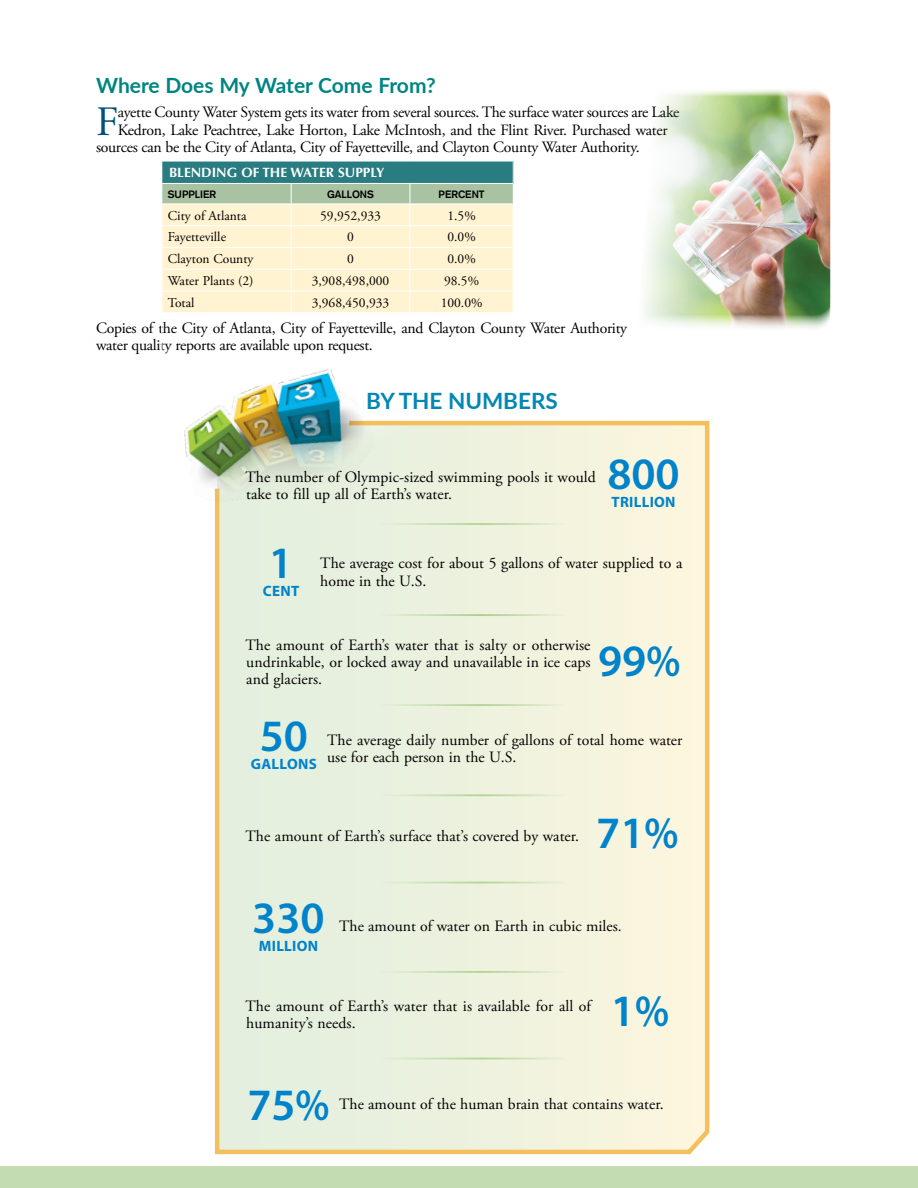
<style>
.page{position:relative;width:918px;height:1188px;background:#fff}
.page>*{position:absolute;margin:0;border:0;box-sizing:border-box;transform-origin:0 0}
.t1{font:600 45px "Myriad Pro";color:#0083ca}
.Initial_Cap{font:41.7px "Adobe Garamond Pro";color:#00527a}
.t2{font:700 22.5px "Lato";color:#0087b3}
.Article_Headline-19{font:700 21px "Lato";letter-spacing:-.005em;color:#008581}
.First_Paragraph_Text{font:15.75px/17.2px "Adobe Garamond Pro";letter-spacing:.005em;color:#000}
.Initial_Cap-2{font:15.75px "Adobe Garamond Pro";letter-spacing:-.02em;color:#000}
.First_Paragraph{font:15.75px/17.2px "Adobe Garamond Pro";letter-spacing:-.02em;color:#000}
.t3{font:700 15px "Myriad Pro";letter-spacing:.02em;color:#0083ca}
.Address{font:13.5px "Adobe Garamond Pro";color:#000}
.Table_Headline{font:700 13.5px "Optima";color:#fff}
.Table_Headers{font:700 10.5px "Akzidenz Grotesk";color:#000}
</style>
<div class="page">
<div style="left:0;top:1166px;width:918px;height:22px;background:#c4dcb1"></div>
<svg style="left:162px;top:161px;width:352px;height:151px;background:#d5dcc2"></svg>
<svg style="left:214px;top:420px;width:496px;height:735px;background:#eef0db"></svg>
<img style="left:184px;top:369px;width:194px;height:144px">
<hr style="left:378px;top:523px;width:188px;height:2px;background:#b2d497">
<hr style="left:378px;top:614px;width:188px;height:2px;background:#aad08e">
<hr style="left:378px;top:704px;width:188px;height:2px;background:#b2d497">
<hr style="left:378px;top:794px;width:188px;height:2px;background:#b2d497">
<hr style="left:378px;top:882px;width:188px;height:1px;background:#b2d497">
<hr style="left:378px;top:971px;width:188px;height:2px;background:#b2d497">
<hr style="left:378px;top:1058px;width:188px;height:1px;background:#b2d497">
<img style="left:643px;top:89px;width:187px;height:239px">
<p class="Article_Headline-19" style="left:96px;top:69px;width:341px">Where Does My Water Come From?</p>
<p class="Initial_Cap" style="left:96px;top:96px;width:24px">F</p>
<p class="Initial_Cap-2" style="left:118px;top:103px;width:563px">ayette County Water System gets its water from several sources. The surface water sources are Lake</p>
<p class="Initial_Cap-2" style="left:118px;top:120px;width:551px">Kedron, Lake Peachtree, Lake Horton, Lake McIntosh, and the Flint River. Purchased water</p>
<p class="Initial_Cap-2" style="left:96px;top:137px;width:545px">sources can be the City of Atlanta, City of Fayetteville, and Clayton County Water Authority.</p>
<p class="Table_Headline" style="left:169px;top:165px;width:217px">BLENDING OF THE WATER SUPPLY</p>
<p class="Table_Headers" style="left:168px;top:188px;width:50px">SUPPLIER</p>
<p class="Table_Headers" style="left:327px;top:188px;width:48px">GALLONS</p>
<p class="Table_Headers" style="left:439px;top:188px;width:47px">PERCENT</p>
<p class="Address" style="left:168px;top:207px;width:80px">City of Atlanta</p>
<p class="Address" style="left:320px;top:207px;width:62px">59,952,933</p>
<p class="Address" style="left:447px;top:207px;width:30px">1.5%</p>
<p class="Address" style="left:168px;top:229px;width:60px">Fayetteville</p>
<p class="Address" style="left:347px;top:229px;width:8px">0</p>
<p class="Address" style="left:447px;top:229px;width:30px">0.0%</p>
<p class="Address" style="left:168px;top:251px;width:87px">Clayton County</p>
<p class="Address" style="left:347px;top:251px;width:8px">0</p>
<p class="Address" style="left:447px;top:251px;width:30px">0.0%</p>
<p class="Address" style="left:168px;top:273px;width:87px">Water Plants (2)</p>
<p class="Address" style="left:312px;top:273px;width:79px">3,908,498,000</p>
<p class="Address" style="left:444px;top:273px;width:37px">98.5%</p>
<p class="Address" style="left:168px;top:294px;width:28px">Total</p>
<p class="Address" style="left:312px;top:294px;width:79px">3,968,450,933</p>
<p class="Address" style="left:441px;top:294px;width:43px">100.0%</p>
<p class="First_Paragraph" style="left:96px;top:320px;width:532px">Copies of the City of Atlanta, City of Fayetteville, and Clayton County Water Authority water quality reports are available upon request.</p>
<p class="t2" style="left:366px;top:384px;width:193px">BY THE NUMBERS</p>
<p class="First_Paragraph_Text" style="left:246px;top:469px;width:352px">The number of Olympic-sized swimming pools it would take to fill up all of Earth’s water.</p>
<p class="t1" style="left:607px;top:445px;width:74px">800</p>
<p class="t3" style="left:611px;top:492px;width:66px">TRILLION</p>
<p class="t1" style="left:269px;top:534px;width:26px">1</p>
<p class="t3" style="left:263px;top:581px;width:38px">CENT</p>
<p class="First_Paragraph_Text" style="left:320px;top:555px;width:364px">The average cost for about 5 gallons of water supplied to a</p>
<p class="First_Paragraph_Text" style="left:320px;top:573px;width:108px">home in the U.S.</p>
<p class="First_Paragraph_Text" style="left:246px;top:637px;width:347px;text-align:justify">The amount of Earth’s water that is salty or otherwise undrinkable, or locked away and unavailable in ice caps and glaciers.</p>
<p class="t1" style="left:598px;top:632px;width:84px">99%</p>
<p class="t1" style="left:260px;top:708px;width:50px">50</p>
<p class="t3" style="left:251px;top:755px;width:67px">GALLONS</p>
<p class="First_Paragraph_Text" style="left:327px;top:732px;width:357px">The average daily number of gallons of total home water</p>
<p class="First_Paragraph_Text" style="left:327px;top:749px;width:191px">use for each person in the U.S.</p>
<p class="First_Paragraph_Text" style="left:246px;top:828px;width:335px">The amount of Earth’s surface that’s covered by water.</p>
<p class="t1" style="left:596px;top:804px;width:84px">71%</p>
<p class="t1" style="left:252px;top:889px;width:74px">330</p>
<p class="t3" style="left:259px;top:936px;width:61px">MILLION</p>
<p class="First_Paragraph_Text" style="left:339px;top:918px;width:284px">The amount of water on Earth in cubic miles.</p>
<p class="First_Paragraph_Text" style="left:246px;top:998px;width:347px">The amount of Earth’s water that is available for all of humanity’s needs.</p>
<p class="t1" style="left:611px;top:983px;width:60px">1%</p>
<p class="t1" style="left:247px;top:1076px;width:84px">75%</p>
<p class="First_Paragraph_Text" style="left:339px;top:1096px;width:326px">The amount of the human brain that contains water.</p>
</div>
